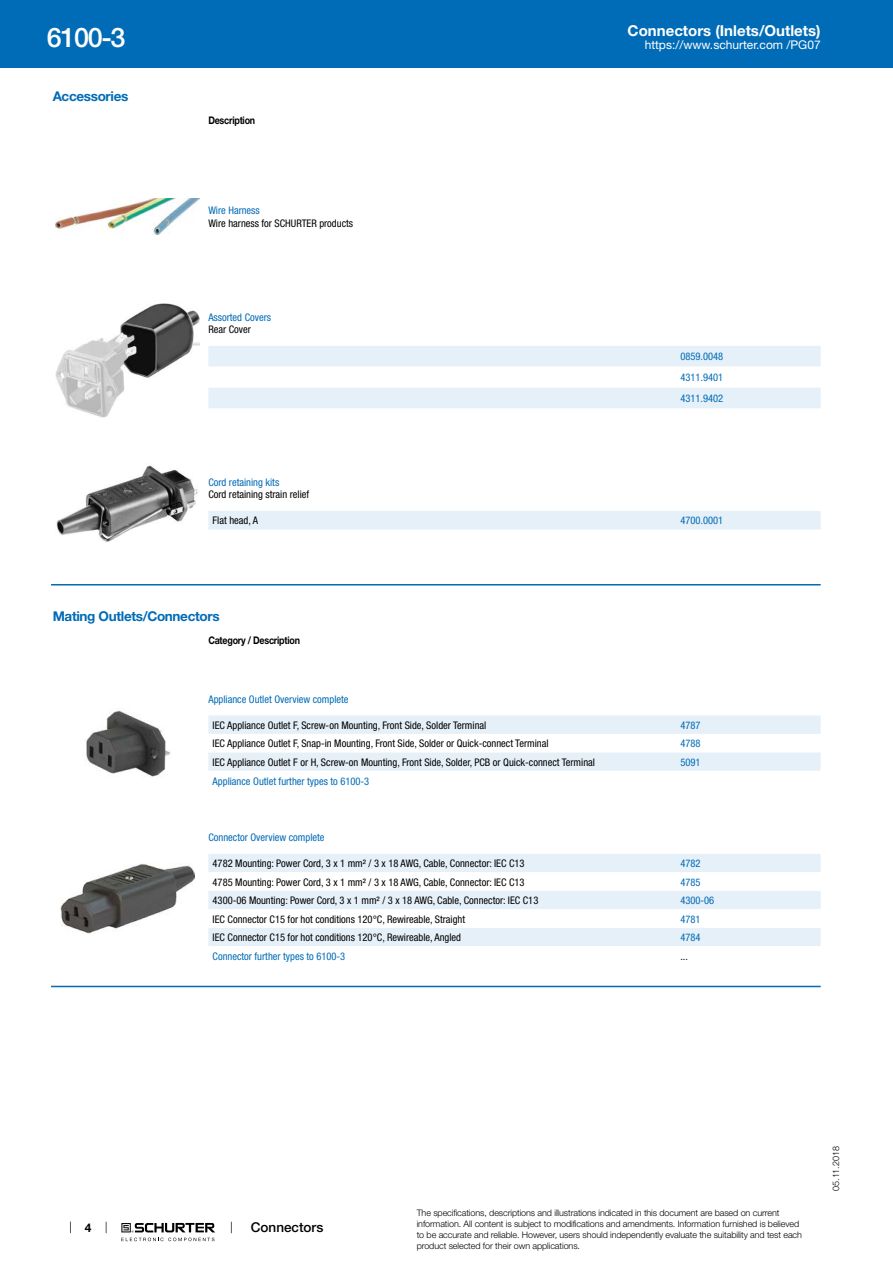
<style>
.page{position:relative;width:893px;height:1263px;background:#fff}
.page>*{position:absolute;margin:0;border:0;box-sizing:border-box;transform-origin:0 0}
.t1{font:500 27px "Helvetica Neue LT";color:#fff}
.t2{font:700 15px "Helvetica Neue LT";color:#fff}
.t3{font:700 13.5px "Helvetica Neue LT";letter-spacing:-.025em;color:#006bb6}
.t4{font:500 13.5px "Helvetica Neue LT";color:#000}
.t5{font:12px "Helvetica Neue LT";color:#fff}
.t6{font:700 12px "Helvetica Neue LT";color:#000}
.t7{font:condensed 10.5px "Helvetica Neue LT";color:#000}
.t8{font:condensed 10.5px/20.9px "Helvetica Neue LT";color:#006bb6;text-align:justify}
.t9{font:700 10.5px "Helvetica Neue LT";letter-spacing:-.025em;color:#000;scale:.85 1}
.t10{font:300 9px/10.8px "Helvetica Neue LT";letter-spacing:-.01em;color:#000}
</style>
<div class="page">
<svg style="left:70px;top:1221px;width:1px;height:12px"></svg>
<svg style="left:121px;top:1223px;width:94px;height:18px"></svg>
<div style="left:0;top:0;width:893px;height:68px;background:#006bb6"></div>
<img style="left:55px;top:199px;width:145px;height:35px">
<img style="left:55px;top:304px;width:145px;height:113px">
<svg style="left:208px;top:346px;width:613px;height:62px"></svg>
<svg style="left:209px;top:529px;width:611px;height:1px"></svg>
<img style="left:56px;top:465px;width:142px;height:77px">
<div style="left:208px;top:511px;width:613px;height:18px;background:#e6f0f8"></div>
<hr style="left:51px;top:584px;width:770px;height:1px;background:#006bb6">
<img style="left:86px;top:710px;width:84px;height:67px">
<svg style="left:208px;top:715px;width:613px;height:56px"></svg>
<img style="left:61px;top:864px;width:134px;height:70px">
<div style="left:208px;top:854px;width:613px;height:18px;background:#e6f0f8"></div>
<svg style="left:208px;top:891px;width:613px;height:55px;fill:#e6f0f8"></svg>
<hr style="left:51px;top:986px;width:770px;height:1px;background:#006bb6">
<h1 class="t1" style="left:47px;top:21px;width:80px">6100-3</h1>
<p class="t3" style="left:53px;top:88px;width:77px">Accessories</p>
<h2 class="t2" style="left:628px;top:21px;width:195px">Connectors (Inlets/Outlets)</h2>
<p class="t9" style="left:208px;top:114px;width:57px">Description</p>
<p class="t8" style="left:208px;top:200px;width:53px">Wire Harness</p>
<p class="t7" style="left:208px;top:217px;width:146px">Wire harness for SCHURTER products</p>
<p class="t8" style="left:208px;top:306px;width:64px">Assorted Covers</p>
<p class="t7" style="left:208px;top:323px;width:44px">Rear Cover</p>
<p class="t5" style="left:645px;top:38px;width:178px">https://www.schurter.com /PG07</p>
<p class="t8" style="left:680px;top:346px;width:44px">0859.0048<br>4311.9401<br>4311.9402</p>
<p class="t8" style="left:208px;top:471px;width:72px">Cord retaining kits</p>
<p class="t7" style="left:208px;top:488px;width:102px">Cord retaining strain relief</p>
<p class="t7" style="left:213px;top:514px;width:47px">Flat head, A</p>
<p class="t8" style="left:680px;top:510px;width:44px">4700.0001</p>
<p class="t3" style="left:53px;top:608px;width:168px">Mating Outlets/Connectors</p>
<p class="t9" style="left:208px;top:634px;width:109px">Category / Description</p>
<p class="t8" style="left:208px;top:689px;width:142px">Appliance Outlet Overview complete</p>
<p class="t7" style="left:213px;top:719px;width:275px">IEC Appliance Outlet F, Screw-on Mounting, Front Side, Solder Terminal</p>
<p class="t8" style="left:680px;top:714px;width:22px">4787</p>
<p class="t7" style="left:213px;top:737px;width:337px">IEC Appliance Outlet F, Snap-in Mounting, Front Side, Solder or Quick-connect Terminal</p>
<p class="t8" style="left:680px;top:733px;width:22px">4788</p>
<p class="t7" style="left:213px;top:756px;width:384px">IEC Appliance Outlet F or H, Screw-on Mounting, Front Side, Solder, PCB or Quick-connect Terminal</p>
<p class="t8" style="left:680px;top:751px;width:22px">5091</p>
<p class="t8" style="left:213px;top:771px;width:158px">Appliance Outlet further types to 6100-3</p>
<p class="t8" style="left:208px;top:827px;width:118px">Connector Overview complete</p>
<p class="t7" style="left:213px;top:857px;width:313px">4782 Mounting: Power Cord, 3 x 1 mm² / 3 x 18 AWG, Cable, Connector: IEC C13</p>
<p class="t8" style="left:680px;top:853px;width:22px">4782</p>
<p class="t7" style="left:213px;top:876px;width:313px">4785 Mounting: Power Cord, 3 x 1 mm² / 3 x 18 AWG, Cable, Connector: IEC C13</p>
<p class="t8" style="left:680px;top:871px;width:22px">4785</p>
<p class="t7" style="left:213px;top:894px;width:327px">4300-06 Mounting: Power Cord, 3 x 1 mm² / 3 x 18 AWG, Cable, Connector: IEC C13</p>
<p class="t8" style="left:680px;top:890px;width:35px">4300-06</p>
<p class="t7" style="left:213px;top:913px;width:254px">IEC Connector C15 for hot conditions 120°C, Rewireable, Straight</p>
<p class="t8" style="left:680px;top:908px;width:22px">4781</p>
<p class="t7" style="left:213px;top:931px;width:250px">IEC Connector C15 for hot conditions 120°C, Rewireable, Angled</p>
<p class="t8" style="left:680px;top:927px;width:22px">4784</p>
<p class="t8" style="left:213px;top:945px;width:134px">Connector further types to 6100-3</p>
<p class="t7" style="left:680px;top:950px;width:9px">...</p>
<p class="t6" style="left:85px;top:1220px;width:8px">4</p>
<p class="t4" style="left:251px;top:1219px;width:74px">Connectors</p>
<p class="t10" style="left:417px;top:1207px;width:387px">The specifications, descriptions and illustrations indicated in this document are based on current information. All content is subject to modifications and amendments. Information furnished is believed to be accurate and reliable. However, users should independently evaluate the suitability and test each product selected for their own applications.</p>
<p class="t10" style="left:830px;top:1191px;width:46px;rotate:-90deg">05.11.2018</p>
</div>
